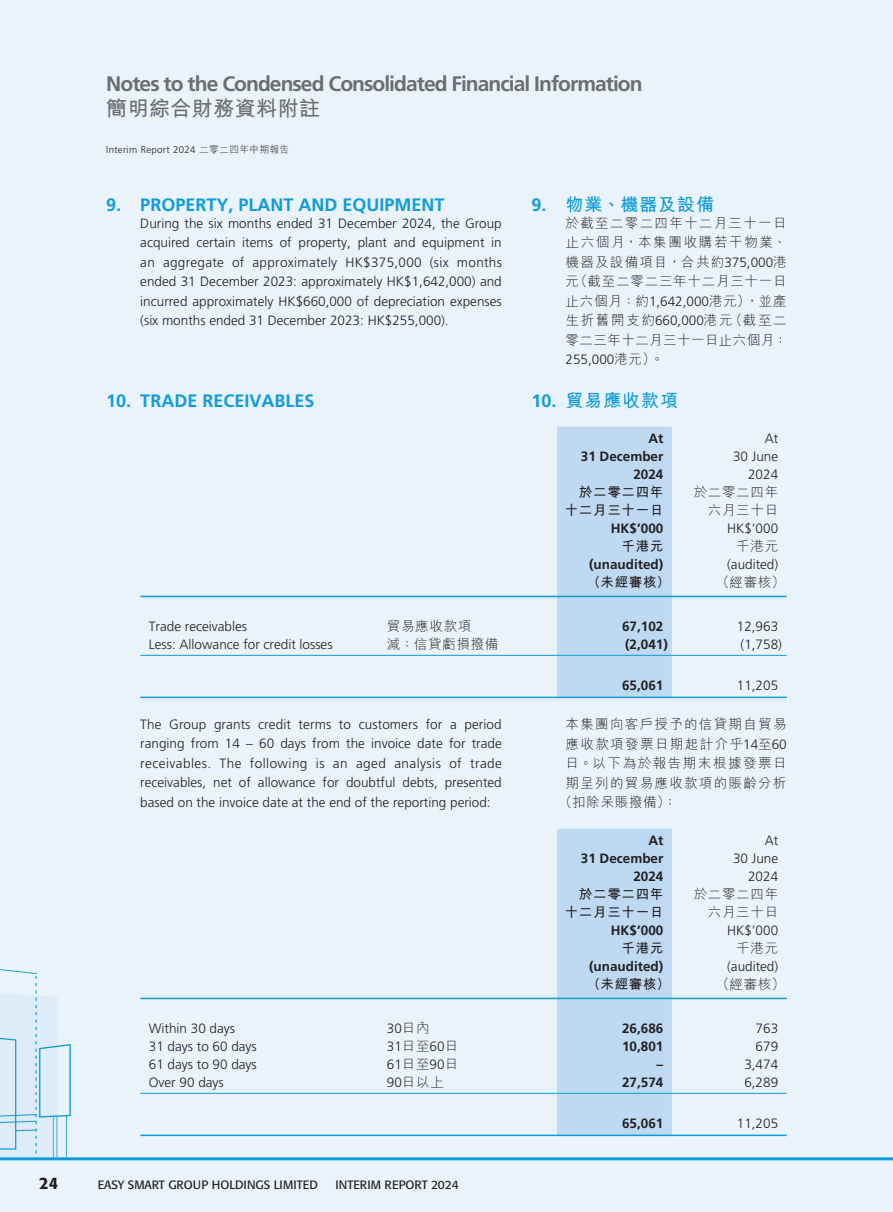
<style>
.page{position:relative;width:893px;height:1212px;background:#eaf3fa}
.page>*{position:absolute;margin:0;border:0;box-sizing:border-box;transform-origin:0 0}
.t1{font:700 21px "Frutiger LT Std";letter-spacing:-.045em;color:#6c6d70}
.t2{font:700 21px "M Hei HK";letter-spacing:.02em;color:#6c6d70}
.t3{font:700 18px "Frutiger LT Std";color:#109cd9}
.t4{font:700 18px "M Hei HK";letter-spacing:.05em;color:#109cd9}
.t5{font:500 16.5px "Formata";color:#231f20}
.t6{font:300 13.5px/19.5px "Frutiger LT Std";color:#231f20;text-align:justify}
.t7{font:300 13.5px/19.5px "M Hei HK";letter-spacing:.055em;color:#231f20;text-align:right}
.t8{font:700 13.5px/18px "Frutiger LT Std";color:#231f20;text-align:right}
.t9{font:700 13.5px/18px "M Hei HK";letter-spacing:.05em;color:#231f20;text-align:right}
.t10{font:300 13.5px "M Hei HK";letter-spacing:.1em;color:#231f20}
.t11{font:300 13.5px "M Hei HK";letter-spacing:.105em;color:#231f20}
.t12{font:300 13.5px "M Hei HK";letter-spacing:.115em;color:#231f20}
.t13{font:12px "Formata";color:#231f20}
.t14{font:300 9.75px "Frutiger LT Std";letter-spacing:.03em;color:#231f20}
.s1{font-family:"M Hei HK"}
.s2{font-family:"Frutiger LT Std"}
</style>
<div class="page">
<hr style="left:0;top:1157px;width:893px;height:3px;background:#109cd9">
<svg style="left:0;top:969px;width:71px;height:188px"></svg>
<div style="left:557px;top:427px;width:115px;height:270px;background:#bed9f1"></div>
<hr style="left:140px;top:596px;width:247px;height:1px;background:#109cd9">
<hr style="left:387px;top:596px;width:170px;height:1px;background:#109cd9">
<hr style="left:557px;top:596px;width:115px;height:1px;background:#109cd9">
<hr style="left:672px;top:596px;width:115px;height:1px;background:#109cd9">
<hr style="left:140px;top:655px;width:247px;height:1px;background:#109cd9">
<hr style="left:387px;top:655px;width:170px;height:1px;background:#109cd9">
<hr style="left:557px;top:655px;width:115px;height:1px;background:#109cd9">
<hr style="left:672px;top:655px;width:115px;height:1px;background:#109cd9">
<hr style="left:140px;top:697px;width:247px;height:1px;background:#109cd9">
<hr style="left:387px;top:697px;width:170px;height:1px;background:#109cd9">
<hr style="left:557px;top:697px;width:115px;height:1px;background:#109cd9">
<hr style="left:672px;top:697px;width:115px;height:1px;background:#109cd9">
<div style="left:557px;top:829px;width:115px;height:305px;background:#bed9f1"></div>
<hr style="left:140px;top:998px;width:247px;height:1px;background:#109cd9">
<hr style="left:387px;top:998px;width:170px;height:1px;background:#109cd9">
<hr style="left:557px;top:998px;width:115px;height:1px;background:#109cd9">
<hr style="left:672px;top:998px;width:115px;height:1px;background:#109cd9">
<hr style="left:140px;top:1093px;width:247px;height:1px;background:#109cd9">
<hr style="left:387px;top:1093px;width:170px;height:1px;background:#109cd9">
<hr style="left:557px;top:1093px;width:115px;height:1px;background:#109cd9">
<hr style="left:672px;top:1093px;width:115px;height:1px;background:#109cd9">
<hr style="left:140px;top:1134px;width:247px;height:2px;background:#109cd9">
<hr style="left:387px;top:1134px;width:170px;height:2px;background:#109cd9">
<hr style="left:557px;top:1134px;width:115px;height:2px;background:#109cd9">
<hr style="left:672px;top:1134px;width:115px;height:2px;background:#109cd9">
<h1 class="t1" style="left:106px;top:71px;width:538px">Notes to the Condensed Consolidated Financial Information</h1>
<h1 class="t2" style="left:106px;top:93px;width:215px">簡明綜合財務資料附註</h1>
<p class="t14" style="left:106px;top:144px;width:184px">Interim Report 2024 <span class="s1">二零二四年中期報告</span></p>
<h2 class="t3" style="left:106px;top:194px;width:340px">9. PROPERTY, PLANT AND EQUIPMENT</h2>
<p class="t6" style="left:140px;top:214px;width:363px">During the six months ended 31 December 2024, the Group acquired certain items of property, plant and equipment in an aggregate of approximately HK$375,000 (six months ended 31 December 2023: approximately HK$1,642,000) and incurred approximately HK$660,000 of depreciation expenses (six months ended 31 December 2023: HK$255,000).</p>
<h2 class="t3" style="left:106px;top:390px;width:210px">10. TRADE RECEIVABLES</h2>
<h2 class="t4" style="left:531px;top:191px;width:184px"><span class="s2">9.</span> 物業、機器及設備</h2>
<p class="t7" style="left:566px;top:213px;width:223px;text-align:justify">於截至二零二四年十二月三十一日止六個月，本集團收購若干物業、機器及設備項目，合共約<span class="s2">375,000</span>港元（截至二零二三年十二月三十一日止六個月：約<span class="s2">1,642,000</span>港元），並產生折舊開支約<span class="s2">660,000</span>港元（截至二零二三年十二月三十一日止六個月：</p>
<p class="t6" style="left:566px;top:350px;width:100px">255,000<span class="s1">港元）。</span></p>
<h2 class="t4" style="left:531px;top:388px;width:148px"><span class="s2">10.</span> 貿易應收款項</h2>
<p class="t8" style="left:648px;top:429px;width:16px">At</p>
<p class="t6" style="left:765px;top:429px;width:15px">At</p>
<p class="t8" style="left:581px;top:447px;width:84px">31 December</p>
<p class="t6" style="left:733px;top:447px;width:47px">30 June</p>
<p class="t8" style="left:633px;top:465px;width:32px">2024</p>
<p class="t6" style="left:748px;top:465px;width:32px">2024</p>
<p class="t9" style="left:565px;top:482px;width:100px">於二零二四年十二月三十一日</p>
<p class="t7" style="left:694px;top:482px;width:86px;line-height:18px">於二零二四年六月三十日</p>
<p class="t8" style="left:611px;top:519px;width:54px">HK$’000</p>
<p class="t6" style="left:727px;top:519px;width:53px">HK$’000</p>
<p class="t9" style="left:621px;top:536px;width:43px">千港元</p>
<p class="t7" style="left:736px;top:536px;width:43px">千港元</p>
<p class="t8" style="left:589px;top:555px;width:76px">(unaudited)</p>
<p class="t6" style="left:727px;top:555px;width:53px">(audited)</p>
<p class="t9" style="left:587px;top:572px;width:85px">（未經審核）</p>
<p class="t7" style="left:716px;top:572px;width:70px">（經審核）</p>
<p class="t6" style="left:149px;top:617px;width:100px">Trade receivables</p>
<p class="t7" style="left:387px;top:616px;width:86px">貿易應收款項</p>
<p class="t8" style="left:622px;top:618px;width:43px">67,102</p>
<p class="t6" style="left:737px;top:617px;width:43px">12,963</p>
<p class="t6" style="left:149px;top:635px;width:185px">Less: Allowance for credit losses</p>
<p class="t7" style="left:387px;top:634px;width:113px">減：信貸虧損撥備</p>
<p class="t8" style="left:625px;top:636px;width:44px">(2,041)</p>
<p class="t6" style="left:741px;top:635px;width:43px">(1,758)</p>
<p class="t8" style="left:622px;top:676px;width:43px">65,061</p>
<p class="t6" style="left:737px;top:676px;width:43px">11,205</p>
<p class="t6" style="left:140px;top:715px;width:363px">The Group grants credit terms to customers for a period ranging from 14 – 60 days from the invoice date for trade receivables. The following is an aged analysis of trade receivables, net of allowance for doubtful debts, presented based on the invoice date at the end of the reporting period:</p>
<p class="t8" style="left:581px;top:831px;width:84px">At<br>31 December<br>2024</p>
<p class="t6" style="left:733px;top:831px;width:47px;line-height:18px;text-align:right">At<br>30 June<br>2024</p>
<p class="t9" style="left:565px;top:884px;width:100px">於二零二四年十二月三十一日</p>
<p class="t7" style="left:694px;top:884px;width:86px;line-height:18px">於二零二四年六月三十日</p>
<p class="t8" style="left:611px;top:921px;width:54px">HK$’000</p>
<p class="t6" style="left:727px;top:921px;width:53px">HK$’000</p>
<p class="t9" style="left:621px;top:938px;width:43px">千港元</p>
<p class="t7" style="left:736px;top:938px;width:43px">千港元</p>
<p class="t8" style="left:589px;top:957px;width:76px">(unaudited)</p>
<p class="t6" style="left:727px;top:957px;width:53px">(audited)</p>
<p class="t9" style="left:587px;top:974px;width:85px">（未經審核）</p>
<p class="t7" style="left:716px;top:974px;width:70px">（經審核）</p>
<p class="t6" style="left:149px;top:1019px;width:88px">Within 30 days</p>
<p class="t6" style="left:387px;top:1019px;width:44px">30<span class="s1">日內</span></p>
<p class="t8" style="left:622px;top:1020px;width:43px">26,686</p>
<p class="t6" style="left:756px;top:1019px;width:24px">763</p>
<p class="t6" style="left:149px;top:1037px;width:110px">31 days to 60 days</p>
<p class="t6" style="left:387px;top:1037px;width:73px">31<span class="s1">日至</span>60<span class="s1">日</span></p>
<p class="t8" style="left:622px;top:1038px;width:43px">10,801</p>
<p class="t6" style="left:756px;top:1037px;width:24px">679</p>
<p class="t6" style="left:149px;top:1055px;width:110px">61 days to 90 days</p>
<p class="t6" style="left:387px;top:1055px;width:73px">61<span class="s1">日至</span>90<span class="s1">日</span></p>
<p class="t8" style="left:657px;top:1056px;width:8px">–</p>
<p class="t6" style="left:744px;top:1055px;width:35px">3,474</p>
<p class="t6" style="left:149px;top:1073px;width:77px">Over 90 days</p>
<p class="t7" style="left:387px;top:1072px;width:58px"><span class="s2">90</span>日以上</p>
<p class="t8" style="left:622px;top:1074px;width:43px">27,574</p>
<p class="t6" style="left:744px;top:1073px;width:35px">6,289</p>
<p class="t8" style="left:622px;top:1114px;width:43px">65,061</p>
<p class="t6" style="left:737px;top:1114px;width:43px">11,205</p>
<p class="t10" style="left:566px;top:715px;width:223px">本集團向客戶授予的信貸期自貿易</p>
<p class="t11" style="left:566px;top:734px;width:223px">應收款項發票日期起計介乎<span class="s2">14</span>至<span class="s2">60</span></p>
<p class="t12" style="left:566px;top:754px;width:223px">日。以下為於報告期末根據發票日</p>
<p class="t10" style="left:566px;top:773px;width:223px">期呈列的貿易應收款項的賬齡分析</p>
<p class="t7" style="left:559px;top:792px;width:120px">（扣除呆賬撥備）：</p>
<p class="t5" style="left:39px;top:1173px;width:21px">24</p>
<p class="t13" style="left:98px;top:1177px;width:222px">EASY SMART GROUP HOLDINGS LIMITED</p>
<p class="t13" style="left:335px;top:1177px;width:125px">INTERIM REPORT 2024</p>
</div>
